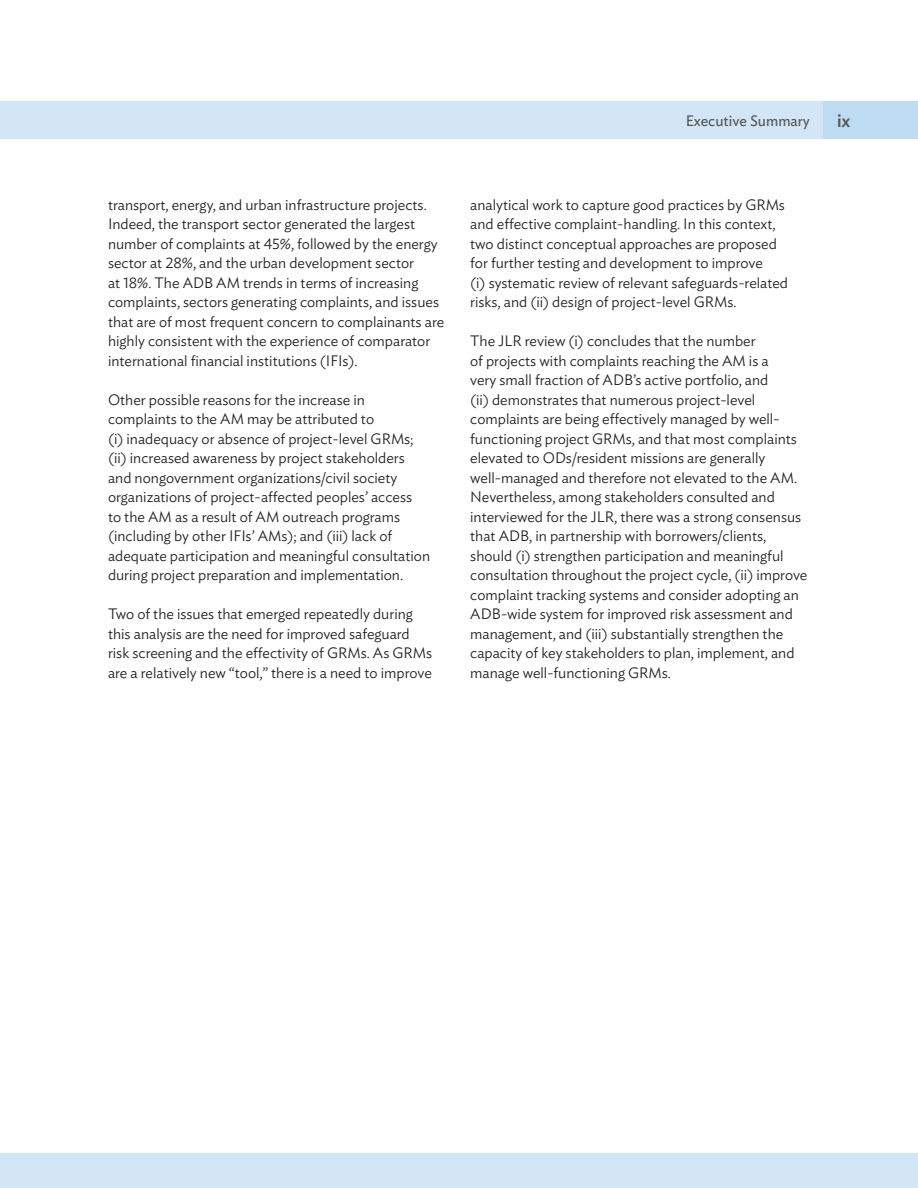
<style>
.page{position:relative;width:918px;height:1188px;background:#fff}
.page>*{position:absolute;margin:0;border:0;box-sizing:border-box;transform-origin:0 0}
.t1{font:500 18px "Ideal Sans";color:#57585a}
.t2{font:300 15px/19.5px "Ideal Sans";color:#231f20}
.t3{font:15px "Ideal Sans";color:#57585a}
</style>
<div class="page">
<div style="left:823px;top:101px;width:95px;height:38px;background:#bedcf1"></div>
<div style="left:0;top:101px;width:823px;height:38px;background:#d2e6f5"></div>
<div style="left:0;top:1154px;width:918px;height:34px;background:#d2e6f5"></div>
<p class="t3" style="left:686px;top:109px;width:126px">Executive Summary</p>
<p class="t1" style="left:837px;top:107px;width:15px">ix</p>
<p class="t2" style="left:108px;top:194px;width:338px">transport, energy, and urban infrastructure projects.<br>Indeed, the transport sector generated the largest number of complaints at 45%, followed by the energy sector at 28%, and the urban development sector<br>at 18%. The ADB AM trends in terms of increasing complaints, sectors generating complaints, and issues that are of most frequent concern to complainants are highly consistent with the experience of comparator international financial institutions (IFIs).</p>
<p class="t2" style="left:108px;top:389px;width:324px">Other possible reasons for the increase in complaints to the AM may be attributed to<br>(i) inadequacy or absence of project-level GRMs; (ii) increased awareness by project stakeholders and nongovernment organizations/civil society organizations of project-affected peoples’ access<br>to the AM as a result of AM outreach programs (including by other IFIs’ AMs); and (iii) lack of adequate participation and meaningful consultation during project preparation and implementation.</p>
<p class="t2" style="left:108px;top:603px;width:326px">Two of the issues that emerged repeatedly during this analysis are the need for improved safeguard risk screening and the effectivity of GRMs. As GRMs are a relatively new “tool,” there is a need to improve</p>
<p class="t2" style="left:470px;top:194px;width:319px">analytical work to capture good practices by GRMs and effective complaint-handling. In this context, two distinct conceptual approaches are proposed for further testing and development to improve<br>(i) systematic review of relevant safeguards-related risks, and (ii) design of project-level GRMs.</p>
<p class="t2" style="left:470px;top:330px;width:339px">The JLR review (i) concludes that the number<br>of projects with complaints reaching the AM is a<br>very small fraction of ADB’s active portfolio, and<br>(ii) demonstrates that numerous project-level complaints are being effectively managed by well&shy;functioning project GRMs, and that most complaints elevated to ODs/resident missions are generally well-managed and therefore not elevated to the AM.<br>Nevertheless, among stakeholders consulted and interviewed for the JLR, there was a strong consensus that ADB, in partnership with borrowers/clients, should (i) strengthen participation and meaningful consultation throughout the project cycle, (ii) improve complaint tracking systems and consider adopting an ADB-wide system for improved risk assessment and management, and (iii) substantially strengthen the capacity of key stakeholders to plan, implement, and manage well-functioning GRMs.</p>
</div>
